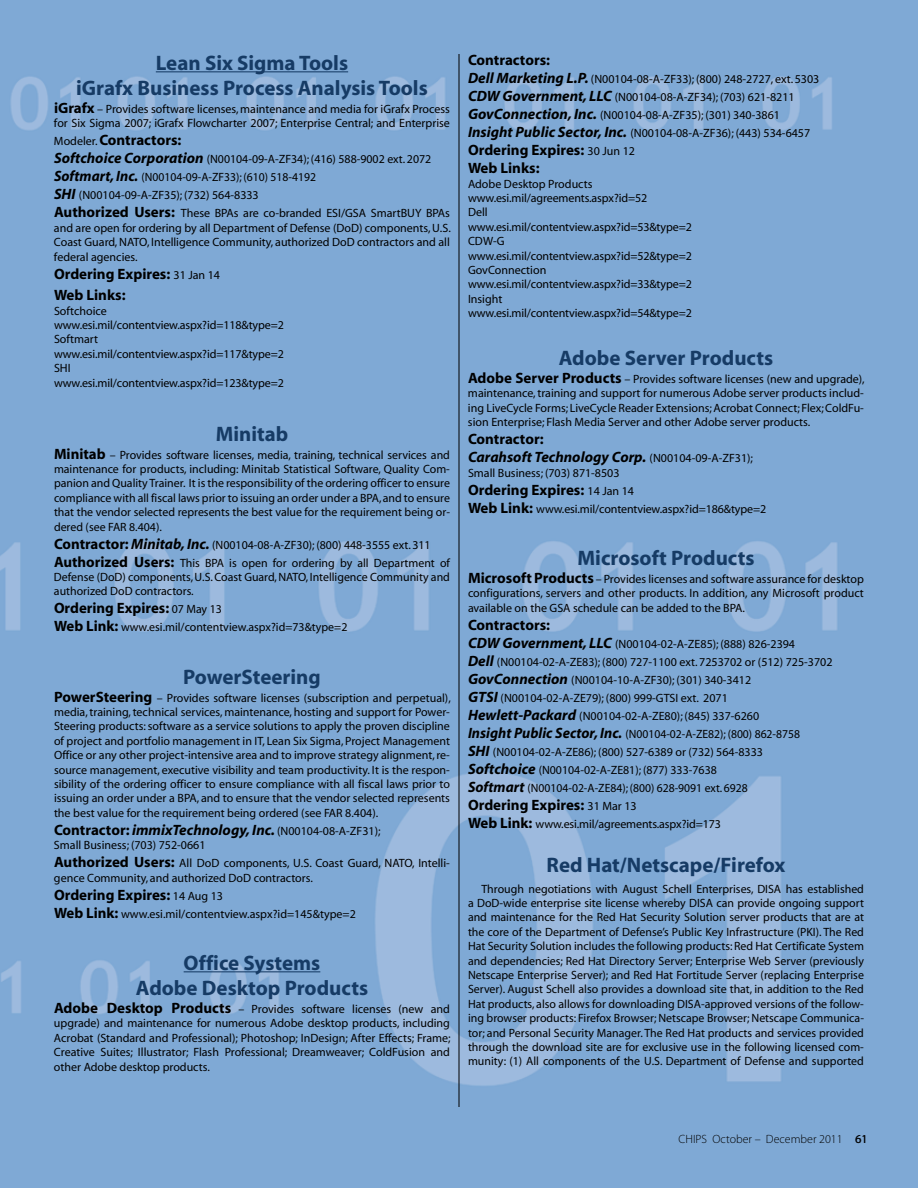
<style>
.page{position:relative;width:918px;height:1188px;background:#fff}
.page>*{position:absolute;margin:0;border:0;box-sizing:border-box;transform-origin:0 0}
.t1{font:700 21px/25.2px "Myriad";color:#163b65;text-align:center}
.t2{font:700 15px/21.6px "Myriad";color:#000}
.t3{font:italic 700 15px/18px "Myriad";color:#000}
.t4{font:12px/14.4px "Myriad";color:#000}
.t5{font:300 12px "Myriad Pro";color:#000}
.s1{font-weight:700;font-size:15px}
.s2{font-weight:400;font-size:12px}
.s3{font-weight:700;font-style:italic;font-size:15px}
.s4{font-style:normal}
.s5{font-weight:400;font-style:normal;font-size:12px}
</style>
<div class="page">
<img style="left:0;top:0;width:918px;height:1188px">
<hr style="left:156px;top:71px;width:192px;height:1px;background:#163b65">
<hr style="left:459px;top:54px;width:1px;height:1053px;background:#000">
<hr style="left:184px;top:971px;width:136px;height:1px;background:#163b65">
<p class="t1" style="left:76px;top:51px;width:353px">Lean Six Sigma Tools<br>iGrafx Business Process Analysis Tools</p>
<p class="t4" style="left:54px;top:102px;width:398px"><span class="s1">iGrafx</span> – Provides software licenses, maintenance and media for iGrafx Process for Six Sigma 2007; iGrafx Flowcharter 2007; Enterprise Central; and Enterprise</p>
<p class="t2" style="left:54px;top:130px;width:129px"><span class="s2">Modeler.</span> Contractors:</p>
<p class="t4" style="left:54px;top:151px;width:397px;line-height:18px"><span class="s3">Softchoice Corporation</span> (N00104-09-A-ZF34); (416) 588-9002 ext. 2072<br><span class="s3">Softmart, Inc.</span> (N00104-09-A-ZF33); (610) 518-4192<br><span class="s3">SHI</span> (N00104-09-A-ZF35); (732) 564-8333<br><span class="s1">Authorized Users:</span> These BPAs are co-branded ESI/GSA SmartBUY BPAs</p>
<p class="t4" style="left:54px;top:221px;width:398px;text-align:justify">and are open for ordering by all Department of Defense (DoD) components, U.S.<br>Coast Guard, NATO, Intelligence Community, authorized DoD contractors and all federal agencies.</p>
<p class="t2" style="left:54px;top:263px;width:168px">Ordering Expires: <span class="s2">31 Jan 14<br></span>Web Links:</p>
<p class="t4" style="left:54px;top:304px;width:231px">Softchoice www.esi.mil/contentview.aspx?id=118&amp;type=2<br>Softmart www.esi.mil/contentview.aspx?id=117&amp;type=2<br>SHI www.esi.mil/contentview.aspx?id=123&amp;type=2</p>
<p class="t1" style="left:216px;top:422px;width:74px">Minitab</p>
<p class="t4" style="left:54px;top:448px;width:398px;text-align:justify"><span class="s1">Minitab</span> – Provides software licenses, media, training, technical services and maintenance for products, including: Minitab Statistical Software, Quality Com&shy;panion and Quality Trainer. It is the responsibility of the ordering officer to ensure compliance with all fiscal laws prior to issuing an order under a BPA, and to ensure that the vendor selected represents the best value for the requirement being or&shy;dered (see FAR 8.404).</p>
<p class="t4" style="left:54px;top:536px;width:397px;line-height:18px"><span class="s1">Contractor:</span> <span class="s3">Minitab, Inc.</span> (N00104-08-A-ZF30); (800) 448-3555 ext. 311<br><span class="s1">Authorized Users:</span> This BPA is open for ordering by all Department of</p>
<p class="t4" style="left:54px;top:570px;width:397px">Defense (DoD) components, U.S. Coast Guard, NATO, Intelligence Community and authorized DoD contractors.</p>
<p class="t2" style="left:54px;top:598px;width:169px">Ordering Expires: <span class="s2">07 May 13</span></p>
<p class="t4" style="left:54px;top:621px;width:295px"><span class="s1">Web Link:</span> www.esi.mil/contentview.aspx?id=73&amp;type=2</p>
<p class="t1" style="left:183px;top:665px;width:139px">PowerSteering</p>
<p class="t4" style="left:54px;top:691px;width:398px;text-align:justify"><span class="s1">PowerSteering</span> – Provides software licenses (subscription and perpetual), media, training, technical services, maintenance, hosting and support for Power-Steering products: software as a service solutions to apply the proven discipline of project and portfolio management in IT, Lean Six Sigma, Project Management Office or any other project-intensive area and to improve strategy alignment, re&shy;source management, executive visibility and team productivity. It is the respon&shy;sibility of the ordering officer to ensure compliance with all fiscal laws prior to issuing an order under a BPA, and to ensure that the vendor selected represents the best value for the requirement being ordered (see FAR 8.404).</p>
<p class="t3" style="left:54px;top:821px;width:328px"><span class="s4">Contractor:</span> immixTechnology, Inc. <span class="s5">(N00104-08-A-ZF31);</span></p>
<p class="t4" style="left:54px;top:837px;width:397px;line-height:18px">Small Business; (703) 752-0661<br><span class="s1">Authorized Users:</span> All DoD components, U.S. Coast Guard, NATO, Intelli-</p>
<p class="t4" style="left:54px;top:871px;width:260px">gence Community, and authorized DoD contractors.</p>
<p class="t2" style="left:54px;top:884px;width:171px">Ordering Expires: <span class="s2">14 Aug 13</span></p>
<p class="t4" style="left:54px;top:907px;width:303px"><span class="s1">Web Link:</span> www.esi.mil/contentview.aspx?id=145&amp;type=2</p>
<p class="t1" style="left:136px;top:951px;width:234px">Office Systems<br>Adobe Desktop Products</p>
<p class="t4" style="left:54px;top:1002px;width:398px;text-align:justify"><span class="s1">Adobe Desktop Products</span> – Provides software licenses (new and upgrade) and maintenance for numerous Adobe desktop products, including Acrobat (Standard and Professional); Photoshop; InDesign; After Effects; Frame; Creative Suites; Illustrator; Flash Professional; Dreamweaver; ColdFusion and other Adobe desktop products.</p>
<p class="t2" style="left:468px;top:50px;width:84px">Contractors:</p>
<p class="t4" style="left:468px;top:71px;width:353px;line-height:18px"><span class="s3">Dell Marketing L.P.</span> (N00104-08-A-ZF33); (800) 248-2727, ext. 5303<br><span class="s3">CDW Government, LLC</span> (N00104-08-A-ZF34); (703) 621-8211<br><span class="s3">GovConnection, Inc.</span> (N00104-08-A-ZF35); (301) 340-3861<br><span class="s3">Insight Public Sector, Inc.</span> (N00104-08-A-ZF36); (443) 534-6457</p>
<p class="t2" style="left:468px;top:142px;width:168px;line-height:18px">Ordering Expires: <span class="s2">30 Jun 12<br></span>Web Links:</p>
<p class="t4" style="left:468px;top:177px;width:225px">Adobe Desktop Products www.esi.mil/agreements.aspx?id=52<br>Dell www.esi.mil/contentview.aspx?id=53&amp;type=2<br>CDW-G www.esi.mil/contentview.aspx?id=52&amp;type=2<br>GovConnection www.esi.mil/contentview.aspx?id=33&amp;type=2<br>Insight www.esi.mil/contentview.aspx?id=54&amp;type=2</p>
<p class="t1" style="left:559px;top:346px;width:216px">Adobe Server Products</p>
<p class="t4" style="left:468px;top:372px;width:398px;text-align:justify"><span class="s1">Adobe Server Products</span> – Provides software licenses (new and upgrade), maintenance, training and support for numerous Adobe server products includ&shy;ing LiveCycle Forms; LiveCycle Reader Extensions; Acrobat Connect; Flex; ColdFu&shy;sion Enterprise; Flash Media Server and other Adobe server products.</p>
<p class="t3" style="left:468px;top:431px;width:287px"><span class="s4">Contractor:<br></span>Carahsoft Technology Corp. <span class="s5">(N00104-09-A-ZF31);</span></p>
<p class="t4" style="left:468px;top:466px;width:153px">Small Business; (703) 871-8503</p>
<p class="t2" style="left:468px;top:479px;width:168px">Ordering Expires: <span class="s2">14 Jan 14</span></p>
<p class="t4" style="left:468px;top:502px;width:300px"><span class="s1">Web Link:</span> www.esi.mil/contentview.aspx?id=186&amp;type=2</p>
<p class="t1" style="left:577px;top:546px;width:179px">Microsoft Products</p>
<p class="t4" style="left:468px;top:572px;width:397px;text-align:justify"><span class="s1">Microsoft Products</span> – Provides licenses and software assurance for desktop configurations, servers and other products. In addition, any Microsoft product available on the GSA schedule can be added to the BPA.</p>
<p class="t2" style="left:468px;top:614px;width:84px">Contractors:</p>
<p class="t4" style="left:468px;top:635px;width:366px;line-height:18px"><span class="s3">CDW Government, LLC</span> (N00104-02-A-ZE85); (888) 826-2394<br><span class="s3">Dell</span> (N00104-02-A-ZE83); (800) 727-1100 ext. 7253702 or (512) 725-3702<br><span class="s3">GovConnection</span> (N00104-10-A-ZF30); (301) 340-3412<br><span class="s3">GTSI</span> (N00104-02-A-ZE79); (800) 999-GTSI ext. 2071<br><span class="s3">Hewlett-Packard</span> (N00104-02-A-ZE80); (845) 337-6260<br><span class="s3">Insight Public Sector, Inc.</span> (N00104-02-A-ZE82); (800) 862-8758<br><span class="s3">SHI</span> (N00104-02-A-ZE86); (800) 527-6389 or (732) 564-8333<br><span class="s3">Softchoice</span> (N00104-02-A-ZE81); (877) 333-7638<br><span class="s3">Softmart</span> (N00104-02-A-ZE84); (800) 628-9091 ext. 6928</p>
<p class="t2" style="left:468px;top:794px;width:170px">Ordering Expires: <span class="s2">31 Mar 13</span></p>
<p class="t4" style="left:468px;top:817px;width:255px"><span class="s1">Web Link:</span> www.esi.mil/agreements.aspx?id=173</p>
<p class="t1" style="left:547px;top:853px;width:240px">Red Hat/Netscape/Firefox</p>
<p class="t4" style="left:468px;top:882px;width:398px;text-align:justify;text-indent:13px">Through negotiations with August Schell Enterprises, DISA has established a DoD-wide enterprise site license whereby DISA can provide ongoing support and maintenance for the Red Hat Security Solution server products that are at the core of the Department of Defense’s Public Key Infrastructure (PKI). The Red Hat Security Solution includes the following products: Red Hat Certificate System and dependencies; Red Hat Directory Server; Enterprise Web Server (previously Netscape Enterprise Server); and Red Hat Fortitude Server (replacing Enterprise Server). August Schell also provides a download site that, in addition to the Red Hat products, also allows for downloading DISA-approved versions of the follow&shy;ing browser products: Firefox Browser; Netscape Browser; Netscape Communica&shy;tor; and Personal Security Manager. The Red Hat products and services provided through the download site are for exclusive use in the following licensed com&shy;munity: (1) All components of the U.S. Department of Defense and supported</p>
<p class="t5" style="left:679px;top:1132px;width:190px">CHIPS October – December 2011 61</p>
</div>
